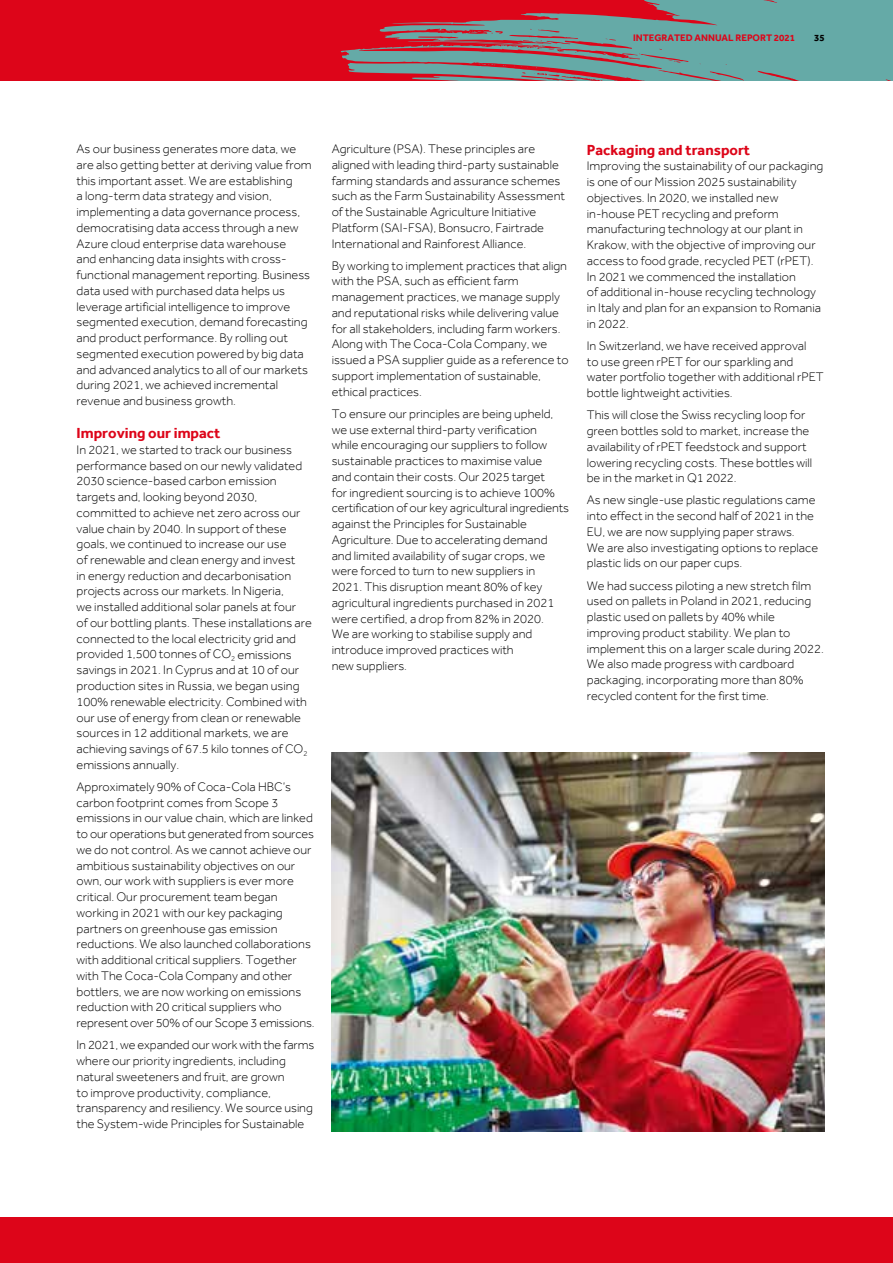
<style>
.page{position:relative;width:893px;height:1263px;background:#dd0519}
.page>*{position:absolute;margin:0;border:0;box-sizing:border-box;transform-origin:0 0}
.t1{font:700 15px "Effra";color:#dd0519}
.t2{font:300 12.75px/15.8px "Effra";color:#000}
.t3{font:700 9.75px "Effra";color:#dd0519}
.t4{font:700 9.75px "Effra";color:#000}
</style>
<div class="page">
<svg style="left:340px;top:0;width:553px;height:81px;fill:#65aaa7"></svg>
<div style="left:0;top:81px;width:893px;height:1135px;background:#fff"></div>
<img style="left:332px;top:752px;width:493px;height:380px">
<p class="t3" style="left:633px;top:31px;width:164px">INTEGRATED ANNUAL REPORT 2021</p>
<p class="t4" style="left:814px;top:31px;width:12px">35</p>
<p class="t2" style="left:77px;top:141px;width:237px">As our business generates more data, we are also getting better at deriving value from this important asset. We are establishing<br>a long-term data strategy and vision, implementing a data governance process, democratising data access through a new Azure cloud enterprise data warehouse<br>and enhancing data insights with cross&shy;functional management reporting. Business data used with purchased data helps us leverage artificial intelligence to improve segmented execution, demand forecasting and product performance. By rolling out segmented execution powered by big data and advanced analytics to all of our markets during 2021, we achieved incremental revenue and business growth.</p>
<p class="t1" style="left:77px;top:424px;width:145px">Improving our impact</p>
<p class="t2" style="left:77px;top:442px;width:237px">In 2021, we started to track our business performance based on our newly validated 2030 science-based carbon emission targets and, looking beyond 2030, committed to achieve net zero across our value chain by 2040. In support of these goals, we continued to increase our use<br>of renewable and clean energy and invest<br>in energy reduction and decarbonisation projects across our markets. In Nigeria,<br>we installed additional solar panels at four<br>of our bottling plants. These installations are connected to the local electricity grid and provided 1,500 tonnes of CO<sub>2</sub> emissions savings in 2021. In Cyprus and at 10 of our production sites in Russia, we began using 100% renewable electricity. Combined with our use of energy from clean or renewable sources in 12 additional markets, we are achieving savings of 67.5 kilo tonnes of CO<sub>2 </sub>emissions annually.</p>
<p class="t2" style="left:77px;top:779px;width:240px">Approximately 90% of Coca- Cola HBC’s carbon footprint comes from Scope 3 emissions in our value chain, which are linked to our operations but generated from sources we do not control. As we cannot achieve our ambitious sustainability objectives on our own, our work with suppliers is ever more critical. Our procurement team began working in 2021 with our key packaging partners on greenhouse gas emission reductions. We also launched collaborations with additional critical suppliers. Together with The Coca-Cola Company and other bottlers, we are now working on emissions reduction with 20 critical suppliers who represent over 50% of our Scope 3 emissions.</p>
<p class="t2" style="left:77px;top:1037px;width:239px">In 2021, we expanded our work with the farms where our priority ingredients, including natural sweeteners and fruit, are grown<br>to improve productivity, compliance, transparency and resiliency. We source using the System-wide Principles for Sustainable</p>
<p class="t2" style="left:332px;top:141px;width:235px">Agriculture (PSA). These principles are aligned with leading third-party sustainable farming standards and assurance schemes such as the Farm Sustainability Assessment of the Sustainable Agriculture Initiative Platform (SAI- FSA), Bonsucro, Fairtrade International and Rainforest Alliance.</p>
<p class="t2" style="left:332px;top:257px;width:238px">By working to implement practices that align with the PSA, such as efficient farm management practices, we manage supply and reputational risks while delivering value for all stakeholders, including farm workers.<br>Along with The Coca-Cola Company, we issued a PSA supplier guide as a reference to support implementation of sustainable, ethical practices.</p>
<p class="t2" style="left:332px;top:406px;width:239px">To ensure our principles are being upheld, we use external third-party verification<br>while encouraging our suppliers to follow sustainable practices to maximise value<br>and contain their costs. Our 2025 target<br>for ingredient sourcing is to achieve 100% certification of our key agricultural ingredients against the Principles for Sustainable Agriculture. Due to accelerating demand and limited availability of sugar crops, we were forced to turn to new suppliers in 2021. This disruption meant 80% of key agricultural ingredients purchased in 2021 were certified, a drop from 82% in 2020.<br>We are working to stabilise supply and introduce improved practices with<br>new suppliers.</p>
<p class="t1" style="left:587px;top:140px;width:165px">Packaging and transport</p>
<p class="t2" style="left:587px;top:158px;width:238px">Improving the sustainability of our packaging is one of our Mission 2025 sustainability objectives. In 2020, we installed new in-house PET recycling and preform manufacturing technology at our plant in Krakow, with the objective of improving our access to food grade, recycled PET (rPET).<br>In 2021 we commenced the installation<br>of additional in- house recycling technology in Italy and plan for an expansion to Romania in 2022.</p>
<p class="t2" style="left:587px;top:338px;width:238px">In Switzerland, we have received approval<br>to use green rPET for our sparkling and water portfolio together with additional rPET bottle lightweight activities.</p>
<p class="t2" style="left:587px;top:407px;width:227px">This will close the Swiss recycling loop for green bottles sold to market, increase the availability of rPET feedstock and support lowering recycling costs. These bottles will be in the market in Q1 2022.</p>
<p class="t2" style="left:587px;top:492px;width:233px">As new single-use plastic regulations came into effect in the second half of 2021 in the EU, we are now supplying paper straws.<br>We are also investigating options to replace plastic lids on our paper cups.</p>
<p class="t2" style="left:587px;top:577px;width:239px">We had success piloting a new stretch film used on pallets in Poland in 2021, reducing plastic used on pallets by 40% while improving product stability. We plan to implement this on a larger scale during 2022.<br>We also made progress with cardboard packaging, incorporating more than 80% recycled content for the first time.</p>
</div>
